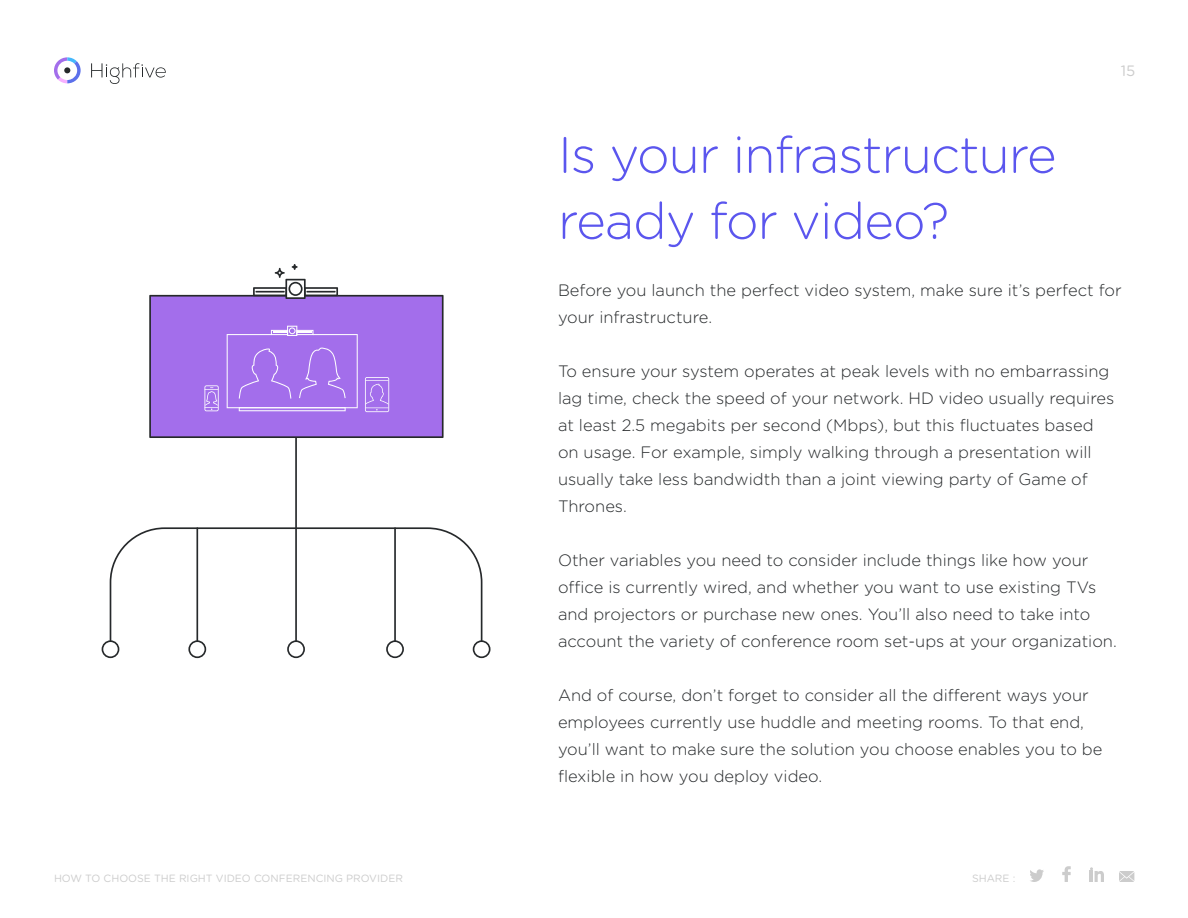
<style>
.page{position:relative;width:1188px;height:918px;background:#fff}
.page>*{position:absolute;margin:0;border:0;box-sizing:border-box;transform-origin:0 0}
.t1{font:300 51px/66px "Gotham Rounded";letter-spacing:-.02em;color:#5b56ee}
.t2{font:300 16.5px/27px "Gotham Rounded";color:#26292b}
.t3{font:15px "Gotham Rounded";color:#ccc}
.t4{font:10.5px "Gotham Rounded";color:#ccc}
</style>
<div class="page">
<svg style="left:54px;top:57px;width:27px;height:26px"></svg>
<svg style="left:91px;top:63px;width:75px;height:21px"></svg>
<svg style="left:1030px;top:869px;width:14px;height:13px"></svg>
<svg style="left:1062px;top:866px;width:9px;height:16px"></svg>
<svg style="left:1090px;top:867px;width:14px;height:15px"></svg>
<hr style="left:295px;top:410px;width:2px;height:232px;background:#26292b">
<svg style="left:102px;top:527px;width:389px;height:131px"></svg>
<svg style="left:149px;top:264px;width:295px;height:174px"></svg>
<svg style="left:1119px;top:871px;width:15px;height:11px"></svg>
<p class="t4" style="left:54px;top:872px;width:351px">HOW TO CHOOSE THE RIGHT VIDEO CONFERENCING PROVIDER</p>
<p class="t3" style="left:1121px;top:60px;width:16px">15</p>
<h1 class="t1" style="left:558px;top:119px;width:500px">Is your infrastructure ready for video?</h1>
<p class="t2" style="left:558px;top:276px;width:565px">Before you launch the perfect video system, make sure it’s perfect for your infrastructure.</p>
<p class="t2" style="left:558px;top:357px;width:558px">To ensure your system operates at peak levels with no embarrassing lag time, check the speed of your network. HD video usually requires at least 2.5 megabits per second (Mbps), but this fluctuates based on usage. For example, simply walking through a presentation will usually take less bandwidth than a joint viewing party of Game of Thrones.</p>
<p class="t2" style="left:558px;top:546px;width:560px">Other variables you need to consider include things like how your office is currently wired, and whether you want to use existing TVs and projectors or purchase new ones. You’ll also need to take into account the variety of conference room set-ups at your organization.</p>
<p class="t2" style="left:558px;top:681px;width:546px">And of course, don’t forget to consider all the different ways your employees currently use huddle and meeting rooms. To that end, you’ll want to make sure the solution you choose enables you to be flexible in how you deploy video.</p>
<p class="t4" style="left:972px;top:872px;width:45px">SHARE :</p>
</div>
